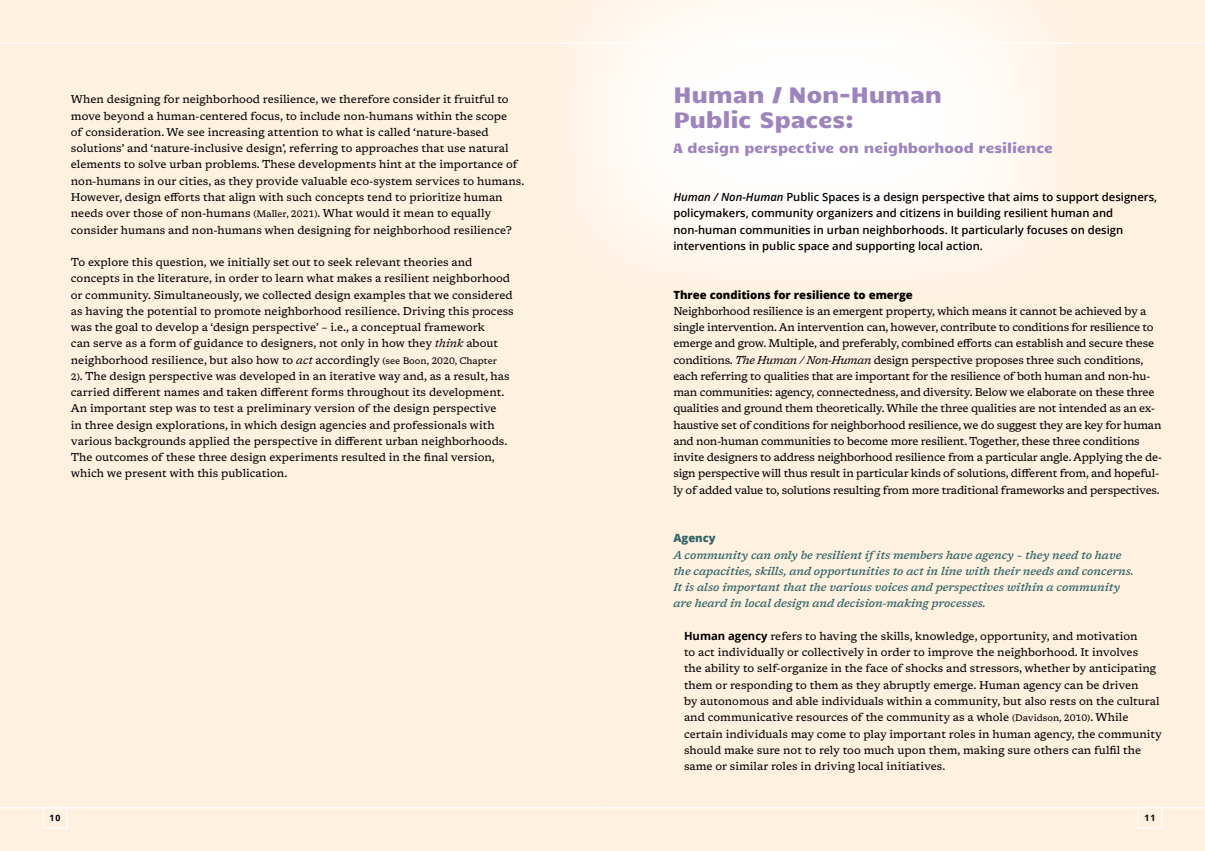
<style>
.page{position:relative;width:1205px;height:851px;background:#fff}
.page>*{position:absolute;margin:0;border:0;box-sizing:border-box;transform-origin:0 0}
.t1{font:22.5px/25px "Candal";letter-spacing:-.01em;color:#9d84bc}
.t2{font:13.75px "Candal";color:#9d84bc}
.t3{font:11.25px/16.2px "Newsreader 9 pt";color:#000}
.t4{font:11.25px/16.2px "Newsreader 9 pt";letter-spacing:-.02em;color:#000}
.t5{font:600 11.25px/16.2px "Open Sans";color:#000}
.t6{font:italic 500 11.25px/16.2px "Newsreader 9 pt";color:#2f6365}
.t7{font:800 11.25px "Open Sans";color:#000}
.t8{font:800 11.25px "Open Sans";color:#2f6365}
.t9{font:700 8.75px "Open Sans";color:#000}
.s1{font-size:9.38px}
.s2{font-style:italic}
.s3{font-family:"Open Sans";font-weight:700}
</style>
<div class="page">
<div style="left:602px;top:0;width:603px;height:850px;background:#fff1e0"></div>
<div style="left:0;top:0;width:602px;height:850px;background:#fff1e0"></div>
<div style="left:43px;top:807px;width:25px;height:21px;border:1px solid #fff"></div>
<div style="left:1137px;top:807px;width:25px;height:21px;border:1px solid #fff"></div>
<svg style="left:549px;top:0;width:532px;height:269px;fill:#fffaf5"></svg>
<p class="t3" style="left:71px;top:91px;width:455px">When designing for neighborhood resilience, we therefore consider it fruitful to move beyond a human-centered focus, to include non-humans within the scope<br>of consideration. We see increasing attention to what is called ‘nature-based solutions’ and ‘nature-inclusive design’, referring to approaches that use natural elements to solve urban problems. These developments hint at the importance of non-humans in our cities, as they provide valuable eco-system services to humans.<br>However, design efforts that align with such concepts tend to prioritize human needs over those of non-humans <span class="s1">(Maller, 2021)</span>. What would it mean to equally consider humans and non-humans when designing for neighborhood resilience?</p>
<p class="t3" style="left:71px;top:253px;width:444px">To explore this question, we initially set out to seek relevant theories and concepts in the literature, in order to learn what makes a resilient neighborhood or community. Simultaneously, we collected design examples that we considered as having the potential to promote neighborhood resilience. Driving this process was the goal to develop a ‘design perspective’ – i.e., a conceptual framework<br>can serve as a form of guidance to designers, not only in how they <span class="s2">think</span> about neighborhood resilience, but also how to <span class="s2">act</span> accordingly <span class="s1">(see Boon, 2020, Chapter<br>2)</span>. The design perspective was developed in an iterative way and, as a result, has carried different names and taken different forms throughout its development.<br>An important step was to test a preliminary version of the design perspective<br>in three design explorations, in which design agencies and professionals with various backgrounds applied the perspective in different urban neighborhoods.<br>The outcomes of these three design experiments resulted in the final version, which we present with this publication.</p>
<h1 class="t1" style="left:673px;top:84px;width:270px">Human / Non-Human<br>Public Spaces:</h1>
<p class="t2" style="left:673px;top:138px;width:381px">A design perspective on neighborhood resilience</p>
<p class="t5" style="left:673px;top:188px;width:485px"><span class="s2">Human / Non-Human</span> Public Spaces is a design perspective that aims to support designers, policymakers, community organizers and citizens in building resilient human and non-human communities in urban neighborhoods. It particularly focuses on design interventions in public space and supporting local action.</p>
<p class="t7" style="left:673px;top:286px;width:241px">Three conditions for resilience to emerge</p>
<p class="t4" style="left:673px;top:302px;width:490px">Neighborhood resilience is an emergent property, which means it cannot be achieved by a single intervention. An intervention can, however, contribute to conditions for resilience to emerge and grow. Multiple, and preferably, combined efforts can establish and secure these conditions. <span class="s2">The Human / Non-Human</span> design perspective proposes three such conditions, each referring to qualities that are important for the resilience of both human and non-hu&shy;man communities: agency, connectedness, and diversity. Below we elaborate on these three qualities and ground them theoretically. While the three qualities are not intended as an ex&shy;haustive set of conditions for neighborhood resilience, we do suggest they are key for human and non-human communities to become more resilient. Together, these three conditions invite designers to address neighborhood resilience from a particular angle. Applying the de&shy;sign perspective will thus result in particular kinds of solutions, different from, and hopeful&shy;ly of added value to, solutions resulting from more traditional frameworks and perspectives.</p>
<p class="t8" style="left:673px;top:529px;width:44px">Agency</p>
<p class="t6" style="left:673px;top:546px;width:462px">A community can only be resilient if its members have agency – they need to have the capacities, skills, and opportunities to act in line with their needs and concerns.<br>It is also important that the various voices and perspectives within a community are heard in local design and decision-making processes.</p>
<p class="t3" style="left:684px;top:627px;width:479px"><span class="s3">Human agency</span> refers to having the skills, knowledge, opportunity, and motivation<br>to act individually or collectively in order to improve the neighborhood. It involves<br>the ability to self-organize in the face of shocks and stressors, whether by anticipating them or responding to them as they abruptly emerge. Human agency can be driven<br>by autonomous and able individuals within a community, but also rests on the cultural and communicative resources of the community as a whole <span class="s1">(Davidson, 2010)</span>. While certain individuals may come to play important roles in human agency, the community should make sure not to rely too much upon them, making sure others can fulfil the same or similar roles in driving local initiatives.</p>
<p class="t9" style="left:50px;top:811px;width:12px">10</p>
<p class="t9" style="left:1144px;top:811px;width:12px">11</p>
</div>
